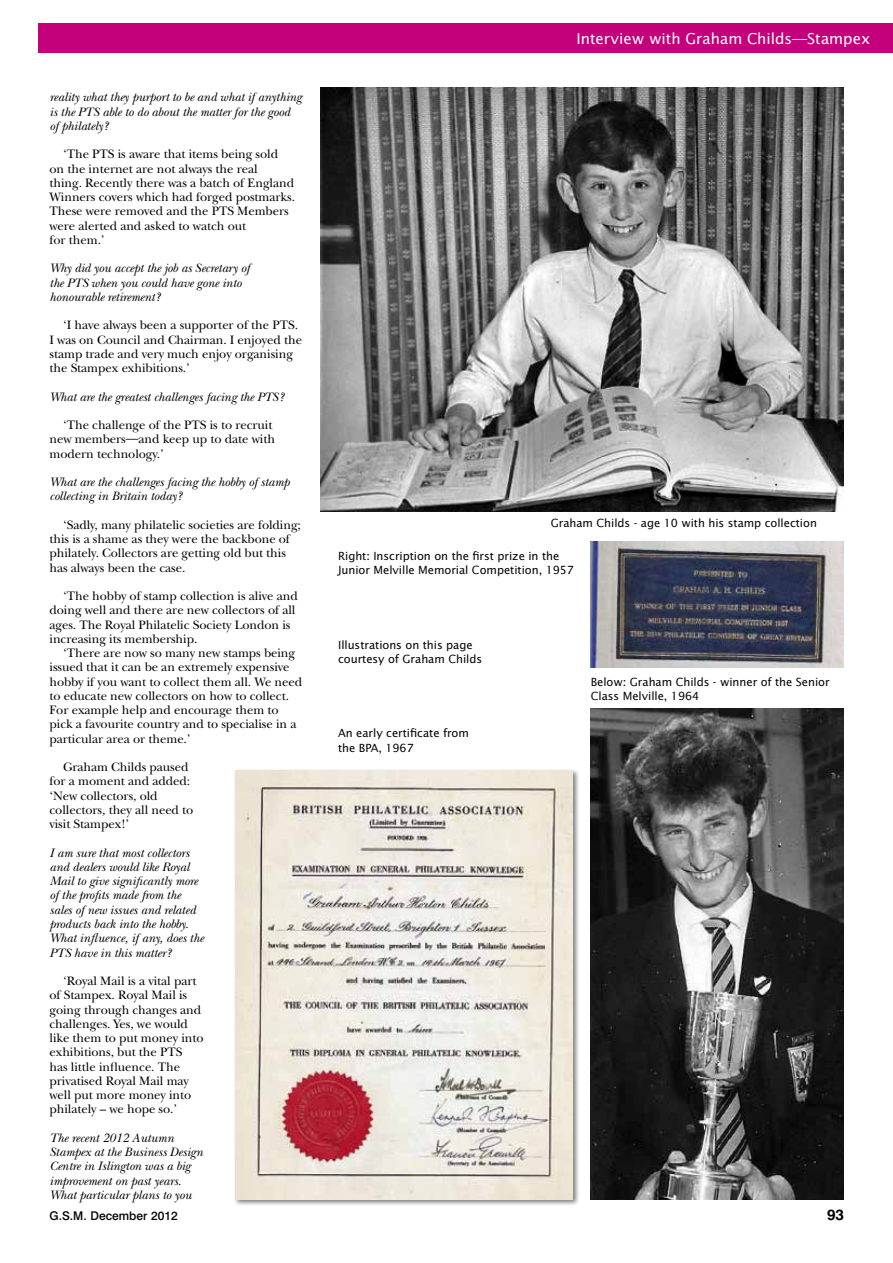
<style>
.page{position:relative;width:893px;height:1263px;background:#fff}
.page>*{position:absolute;margin:0;border:0;box-sizing:border-box;transform-origin:0 0}
.t1{font:15px "Lucida Sans Std";letter-spacing:-.005em;color:#fff}
.t2{font:700 15px "Swiss 721 BT";color:#000}
.t3{font:12.75px/14.2px "New Baskerville Std";letter-spacing:-.005em;color:#000}
.t4{font:italic 12.75px/14.2px "New Baskerville Std";letter-spacing:-.005em;color:#000}
.t5{font:500 12px "Swiss 721 BT";color:#000}
.t6{font:11.25px/14.2px "Lucida Sans Std";letter-spacing:-.005em;color:#000}
.s1{font-family:"Lucida Sans Std"}
</style>
<div class="page">
<div style="left:39px;top:23px;width:854px;height:30px;background:#c5007b"></div>
<img style="left:320px;top:87px;width:523px;height:425px">
<img style="left:590px;top:542px;width:253px;height:126px">
<img style="left:591px;top:709px;width:252px;height:490px">
<div style="left:233px;top:769px;width:347px;height:437px;background:#000;opacity:.5"></div>
<img style="left:235px;top:770px;width:338px;height:429px">
<p class="t4" style="left:50px;top:90px;width:254px">reality what they purport to be and what if anything is the PTS able to do about the matter for the good of philately?</p>
<p class="t3" style="left:50px;top:147px;width:247px;text-indent:14px">‘The PTS is aware that items being sold on the internet are not always the real<br>thing. Recently there was a batch of England Winners covers which had forged postmarks.<br>These were removed and the PTS Members were alerted and asked to watch out<br>for them.’</p>
<p class="t4" style="left:50px;top:261px;width:202px">Why did you accept the job as Secretary of the PTS when you could have gone into honourable retirement?</p>
<p class="t3" style="left:50px;top:318px;width:254px;text-indent:14px">‘I have always been a supporter of the PTS.<br>I was on Council and Chairman. I enjoyed the stamp trade and very much enjoy organising the Stampex exhibitions.’</p>
<p class="t4" style="left:50px;top:389px;width:236px">What are the greatest challenges facing the PTS?</p>
<p class="t3" style="left:50px;top:418px;width:227px;text-indent:14px">‘The challenge of the PTS is to recruit new members<span class="s1">—</span>and keep up to date with modern technology.’</p>
<p class="t4" style="left:50px;top:475px;width:242px">What are the challenges facing the hobby of stamp collecting in Britain today?</p>
<p class="t3" style="left:50px;top:518px;width:253px;text-indent:14px">‘Sadly, many philatelic societies are folding; this is a shame as they were the backbone of philately. Collectors are getting old but this has always been the case.</p>
<p class="t3" style="left:50px;top:589px;width:250px;text-indent:14px">‘The hobby of stamp collection is alive and doing well and there are new collectors of all ages. The Royal Philatelic Society London is increasing its membership.</p>
<p class="t3" style="left:50px;top:646px;width:254px;text-indent:14px">‘There are now so many new stamps being issued that it can be an extremely expensive hobby if you want to collect them all. We need to educate new collectors on how to collect.<br>For example help and encourage them to pick a favourite country and to specialise in a particular area or theme.’</p>
<p class="t3" style="left:50px;top:760px;width:145px;text-indent:14px">Graham Childs paused for a moment and added: ‘New collectors, old collectors, they all need to visit Stampex!’</p>
<p class="t4" style="left:50px;top:845px;width:156px">I am sure that most collectors and dealers would like Royal<br>Mail to give significantly more of the profits made from the sales of new issues and related products back into the hobby.<br>What influence, if any, does the<br>PTS have in this matter?</p>
<p class="t3" style="left:50px;top:974px;width:156px;text-indent:14px">‘Royal Mail is a vital part of Stampex. Royal Mail is going through changes and challenges. Yes, we would like them to put money into exhibitions, but the PTS has little influence. The privatised Royal Mail may well put more money into philately – we hope so.’</p>
<p class="t4" style="left:50px;top:1131px;width:155px">The recent 2012 Autumn<br>Stampex at the Business Design<br>Centre in Islington was a big improvement on past years.<br>What particular plans to you</p>
<p class="t1" style="left:577px;top:30px;width:295px">Interview with Graham Childs—Stampex</p>
<p class="t6" style="left:551px;top:516px;width:268px">Graham Childs - age 10 with his stamp collection</p>
<p class="t6" style="left:338px;top:549px;width:237px">Right: Inscription on the first prize in the<br>Junior Melville Memorial Competition, 1957</p>
<p class="t6" style="left:338px;top:638px;width:145px">Illustrations on this page courtesy of Graham Childs</p>
<p class="t6" style="left:338px;top:726px;width:132px">An early certificate from the BPA, 1967</p>
<p class="t6" style="left:591px;top:674px;width:240px">Below: Graham Childs - winner of the Senior<br>Class Melville, 1964</p>
<p class="t5" style="left:50px;top:1208px;width:130px">G.S.M. December 2012</p>
<p class="t2" style="left:827px;top:1205px;width:18px">93</p>
</div>
